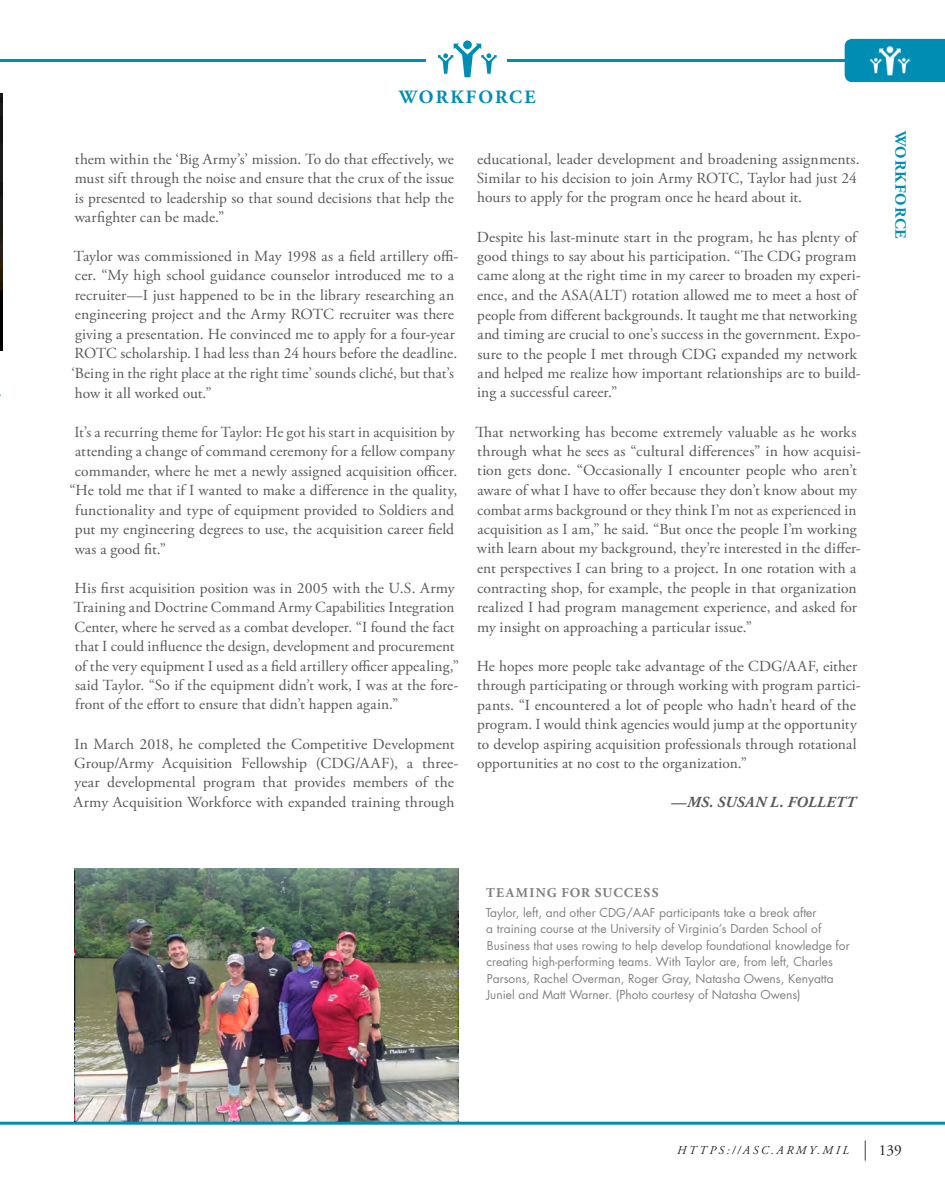
<style>
.page{position:relative;width:945px;height:1188px;background:#fff}
.page>*{position:absolute;margin:0;border:0;box-sizing:border-box;transform-origin:0 0}
.t1{font:700 18.75px "Adobe Garamond Pro";letter-spacing:.115em;color:#008db4}
.t2{font:700 15.75px "Adobe Garamond Pro";letter-spacing:.065em;color:#008db4}
.Text{font:15.3px/19.5px "Adobe Garamond Pro";letter-spacing:.005em;color:#57585a}
.Text-2{font:italic 700 15.3px "Adobe Garamond Pro";letter-spacing:.01em;color:#57585a}
.t3{font:15.3px "Adobe Garamond Pro";color:#231f20}
.Text-3{font:700 13.5px "Adobe Garamond Pro";letter-spacing:.09em;color:#808285}
.Photo_Caption_Text{font:12px/16.5px "Futura";color:#808285}
.t4{font:italic 12px "Adobe Garamond Pro";letter-spacing:.215em;color:#231f20}
</style>
<div class="page">
<img style="left:0;top:94px;width:2px;height:257px">
<img style="left:74px;top:868px;width:385px;height:254px">
<svg style="left:865px;top:1140px;width:1px;height:21px"></svg>
<hr style="left:0;top:1122px;width:945px;height:3px;background:#008db4">
<hr style="left:0;top:59px;width:945px;height:3px;background:#008db4">
<svg style="left:845px;top:39px;width:100px;height:43px;background:#1596ba"></svg>
<div style="left:426px;top:37px;width:81px;height:40px;background:#fff"></div>
<div style="left:463px;top:41px;width:9px;height:8px;background:#008db4;border-radius:50%"></div>
<svg style="left:438px;top:44px;width:59px;height:33px"></svg>
<p class="t1" style="left:399px;top:86px;width:138px">WORKFORCE</p>
<p class="Text" style="left:75px;top:149px;width:381px;text-align:justify">them within the ‘Big Army’s’ mission. To do that effectively, we must sift through the noise and ensure that the crux of the issue is presented to leadership so that sound decisions that help the warfighter can be made.”</p>
<p class="Text" style="left:72px;top:247px;width:388px">Taylor was commissioned in May 1998 as a field artillery offi&shy;cer. “My high school guidance counselor introduced me to a recruiter—I just happened to be in the library researching an engineering project and the Army ROTC recruiter was there giving a presentation. He convinced me to apply for a four-year ROTC scholarship. I had less than 24 hours before the deadline. ‘Being in the right place at the right time’ sounds cliché, but that’s how it all worked out.”</p>
<p class="Text" style="left:74px;top:422px;width:382px">It’s a recurring theme for Taylor: He got his start in acquisition by</p>
<p class="Text" style="left:75px;top:442px;width:381px">attending a change of command ceremony for a fellow company</p>
<p class="Text" style="left:75px;top:461px;width:384px">commander, where he met a newly assigned acquisition officer.</p>
<p class="Text" style="left:69px;top:481px;width:389px">“He told me that if I wanted to make a difference in the quality,</p>
<p class="Text" style="left:75px;top:500px;width:381px">functionality and type of equipment provided to Soldiers and</p>
<p class="Text" style="left:75px;top:520px;width:381px">put my engineering degrees to use, the acquisition career field</p>
<p class="Text" style="left:75px;top:539px;width:93px">was a good fit.”</p>
<p class="Text" style="left:74px;top:578px;width:387px">His first acquisition position was in 2005 with the U.S. Army Training and Doctrine Command Army Capabilities Integration Center, where he served as a combat developer. “I found the fact that I could influence the design, development and procurement of the very equipment I used as a field artillery officer appealing,” said Taylor. “So if the equipment didn’t work, I was at the fore&shy;front of the effort to ensure that didn’t happen again.”</p>
<p class="Text" style="left:74px;top:734px;width:386px">In March 2018, he completed the Competitive Development Group/Army Acquisition Fellowship (CDG/AAF), a three&shy;year developmental program that provides members of the Army Acquisition Workforce with expanded training through</p>
<p class="Text" style="left:477px;top:149px;width:384px">educational, leader development and broadening assignments.<br>Similar to his decision to join Army ROTC, Taylor had just 24 hours to apply for the program once he heard about it.</p>
<p class="Text" style="left:477px;top:227px;width:385px">Despite his last-minute start in the program, he has plenty of good things to say about his participation. “The CDG program came along at the right time in my career to broaden my experi&shy;ence, and the ASA(ALT) rotation allowed me to meet a host of people from different backgrounds. It taught me that networking and timing are crucial to one’s success in the government. Expo&shy;sure to the people I met through CDG expanded my network and helped me realize how important relationships are to build&shy;ing a successful career.”</p>
<p class="Text" style="left:476px;top:422px;width:387px">That networking has become extremely valuable as he works through what he sees as “cultural differences” in how acquisi&shy;tion gets done. “Occasionally I encounter people who aren’t aware of what I have to offer because they don’t know about my combat arms background or they think I’m not as experienced in acquisition as I am,” he said. “But once the people I’m working with learn about my background, they’re interested in the differ&shy;ent perspectives I can bring to a project. In one rotation with a contracting shop, for example, the people in that organization realized I had program management experience, and asked for my insight on approaching a particular issue.”</p>
<p class="Text" style="left:477px;top:656px;width:385px">He hopes more people take advantage of the CDG/AAF, either through participating or through working with program partici&shy;pants. “I encountered a lot of people who hadn’t heard of the program. I would think agencies would jump at the opportunity to develop aspiring acquisition professionals through rotational opportunities at no cost to the organization.”</p>
<p class="Text-2" style="left:671px;top:793px;width:186px">—MS. SUSAN L. FOLLETT</p>
<p class="Text-3" style="left:486px;top:885px;width:174px">TEAMING FOR SUCCESS</p>
<p class="Photo_Caption_Text" style="left:486px;top:904px;width:365px">Taylor, left, and other CDG/AAF participants take a break after<br>a training course at the University of Virginia’s Darden School of Business that uses rowing to help develop foundational knowledge for creating high-performing teams. With Taylor are, from left, Charles Parsons, Rachel Overman, Roger Gray, Natasha Owens, Kenyatta Juniel and Matt Warner. (Photo courtesy of Natasha Owens)</p>
<p class="t2" style="left:910px;top:131px;width:110px;rotate:90deg">WORKFORCE</p>
<p class="t4" style="left:677px;top:1143px;width:173px">HTTPS://ASC.ARMY.MIL</p>
<p class="t3" style="left:879px;top:1141px;width:25px">139</p>
</div>
